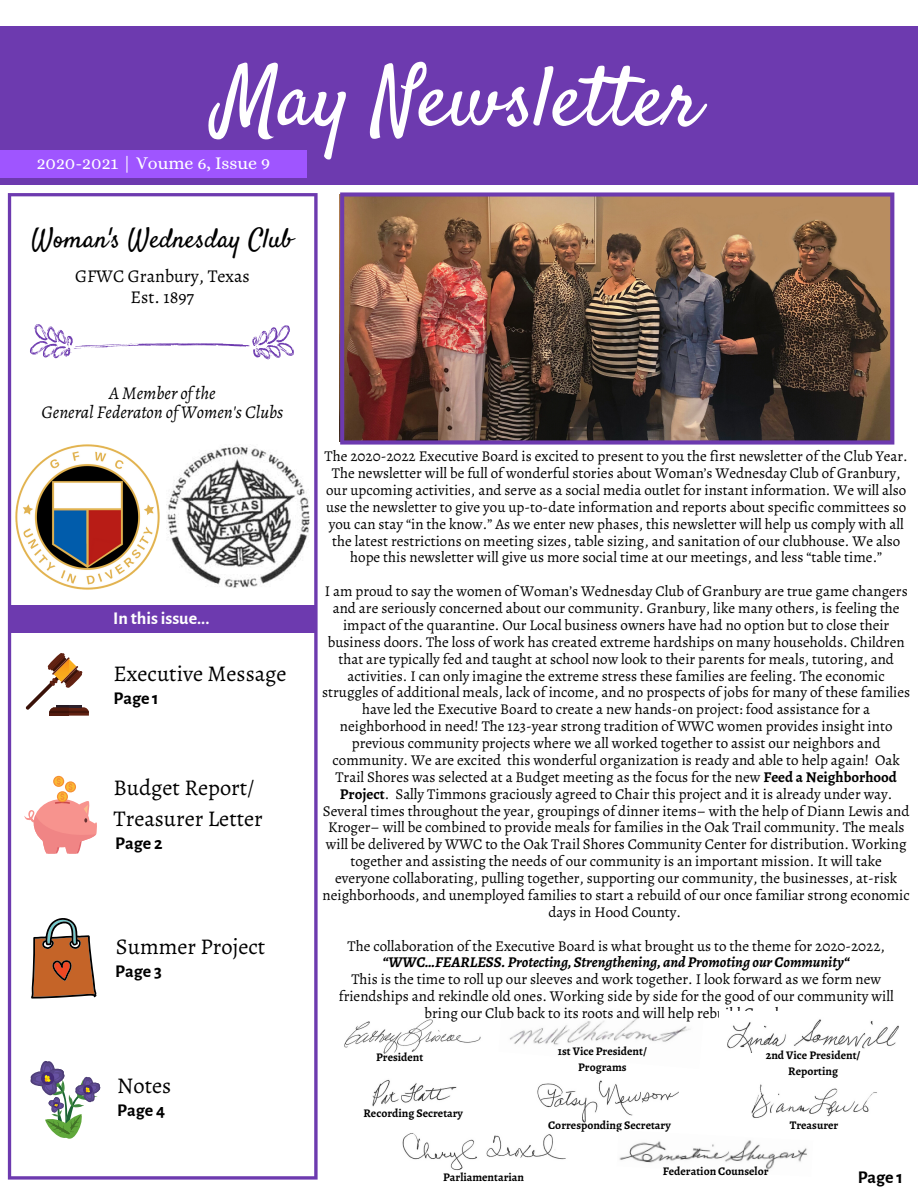
<style>
.page{position:relative;width:918px;height:1188px;background:#fff}
.page>*{position:absolute;margin:0;border:0;box-sizing:border-box;transform-origin:0 0}
.t1{font:84.3px "Satisfy";color:#fff}
.t2{font:27px "Satisfy";color:#000}
.t3{font:22.5px/30.9px "Alegreya";color:#000}
.t4{font:italic 18px/18.8px "Alegreya";color:#000;text-align:center}
.t5{font:18px/21.5px "Alegreya";color:#000;text-align:center}
.t6{font:700 18px "Alegreya Sans";color:#000}
.t7{font:18px "Alice";color:#fff}
.t8{font:700 18px "Alegreya Sans";color:#fff}
.t9{font:15px/16.8px "Alegreya";color:#000;text-align:center}
.t10{font:italic 700 15px "Alegreya";color:#000}
.t11{font:700 11.7px/15.8px "Alegreya";color:#000;text-align:center}
.s1{font-weight:700}
</style>
<div class="page">
<div style="left:0;top:27px;width:918px;height:158px;background:#6d3aaf"></div>
<svg style="left:8px;top:193px;width:310px;height:987px"></svg>
<img style="left:166px;top:445px;width:143px;height:144px">
<img style="left:13px;top:443px;width:149px;height:148px">
<svg style="left:30px;top:324px;width:264px;height:35px"></svg>
<div style="left:0;top:150px;width:307px;height:27px;background:#9f55ff"></div>
<div style="left:8px;top:606px;width:307px;height:27px;background:#6d3aaf"></div>
<img style="left:340px;top:192px;width:554px;height:253px">
<img style="left:344px;top:1019px;width:137px;height:35px">
<img style="left:509px;top:1016px;width:181px;height:29px">
<img style="left:727px;top:1019px;width:172px;height:34px">
<img style="left:372px;top:1079px;width:85px;height:28px">
<img style="left:537px;top:1080px;width:142px;height:43px">
<img style="left:751px;top:1084px;width:126px;height:34px">
<img style="left:402px;top:1133px;width:164px;height:38px">
<img style="left:619px;top:1140px;width:188px;height:29px">
<svg style="left:26px;top:653px;width:63px;height:63px"></svg>
<img style="left:54px;top:659px;width:15px;height:23px">
<svg style="left:53px;top:776px;width:11px;height:11px"></svg>
<svg style="left:24px;top:778px;width:74px;height:75px"></svg>
<svg style="left:28px;top:1059px;width:74px;height:81px"></svg>
<svg style="left:31px;top:916px;width:66px;height:83px"></svg>
<h1 class="t1" style="left:217px;top:45px;width:485px">May Newsletter</h1>
<p class="t7" style="left:37px;top:153px;width:235px">2020-2021 | Voume 6, Issue 9</p>
<h2 class="t2" style="left:32px;top:221px;width:263px">Woman's Wednesday Club</h2>
<p class="t5" style="left:75px;top:265px;width:176px">GFWC Granbury, Texas<br>Est. 1897</p>
<p class="t4" style="left:41px;top:384px;width:244px">A Member of the<br>General Federaton of Women's Clubs</p>
<p class="t8" style="left:113px;top:608px;width:98px">In thisissue...</p>
<h3 class="t3" style="left:114px;top:658px;width:175px">Executive Message</h3>
<p class="t6" style="left:114px;top:688px;width:47px">Page 1</p>
<h3 class="t3" style="left:114px;top:772px;width:151px">Budget Report/<br>Treasurer Letter</h3>
<p class="t6" style="left:115px;top:833px;width:49px">Page 2</p>
<h3 class="t3" style="left:116px;top:931px;width:151px">Summer Project</h3>
<p class="t6" style="left:115px;top:961px;width:48px">Page 3</p>
<h3 class="t3" style="left:117px;top:1070px;width:55px">Notes</h3>
<p class="t6" style="left:117px;top:1100px;width:49px">Page 4</p>
<p class="t9" style="left:325px;top:448px;width:585px">The 2020-2022 Executive Board is excited to present to you the first newsletter of the Club Year.<br>The newsletter will be full of wonderful stories about Woman’s Wednesday Club of Granbury, our upcoming activities, and serve as a social media outlet for instant information. We will also use the newsletter to give you up-to-date information and reports about specific committees so you can stay “in the know.” As we enter new phases, this newsletter will help us comply with all the latest restrictions on meeting sizes, table sizing, and sanitation of our clubhouse. We also hope this newsletter will give us more social time at our meetings, and less “table time.”</p>
<p class="t9" style="left:322px;top:583px;width:589px">I am proud to say the women of Woman’s Wednesday Club of Granbury are true game changers and are seriously concerned about our community. Granbury, like many others, is feeling the impact of the quarantine. Our Local business owners have had no option but to close their business doors. The loss of work has created extreme hardships on many households. Children that are typically fed and taught at school now look to their parents for meals, tutoring, and activities. I can only imagine the extreme stress these families are feeling. The economic struggles of additional meals, lack of income, and no prospects of jobs for many of these families have led the Executive Board to create a new hands-on project: food assistance for a neighborhood in need! The 123-year strong tradition of WWC women provides insight into previous community projects where we all worked together to assist our neighbors and community. We are excited this wonderful organization is ready and able to help again! Oak Trail Shores was selected at a Budget meeting as the focus for the new <span class="s1">Feed a Neighborhood Project</span>. Sally Timmons graciously agreed to Chair this project and it is already under way.<br>Several times throughout the year, groupings of dinner items– with the help of Diann Lewis and Kroger– will be combined to provide meals for families in the Oak Trail community. The meals will be delivered by WWC to the Oak Trail Shores Community Center for distribution. Working together and assisting the needs of our community is an important mission. It will take everyone collaborating, pulling together, supporting our community, the businesses, at-risk neighborhoods, and unemployed families to start a rebuild of our once familiar strong economic days in Hood County.</p>
<p class="t9" style="left:348px;top:937px;width:539px">The collaboration of the Executive Board is what brought us to the theme for 2020-2022,</p>
<p class="t10" style="left:382px;top:952px;width:469px">“WWC…FEARLESS. Protecting, Strengthening, and Promoting our Community“</p>
<p class="t9" style="left:339px;top:971px;width:556px">This is the time to roll up our sleeves and work together. I look forward as we form new friendships and rekindle old ones. Working side by side for the good of our community will bring our Club back to its roots and will help rebuild Granbury.</p>
<p class="t11" style="left:766px;top:1047px;width:96px">2nd Vice President/<br>Reporting</p>
<p class="t11" style="left:363px;top:1105px;width:101px">Recording Secretary</p>
<p class="t11" style="left:548px;top:1117px;width:124px">Corresponding Secretary</p>
<p class="t11" style="left:790px;top:1117px;width:50px">Treasurer</p>
<p class="t11" style="left:376px;top:1050px;width:49px">President</p>
<p class="t11" style="left:558px;top:1044px;width:91px">1st Vice President/<br>Programs</p>
<p class="t11" style="left:443px;top:1169px;width:82px">Parliamentarian</p>
<p class="t11" style="left:663px;top:1163px;width:107px">Federation Counselor</p>
<p class="t6" style="left:858px;top:1167px;width:47px">Page 1</p>
</div>
